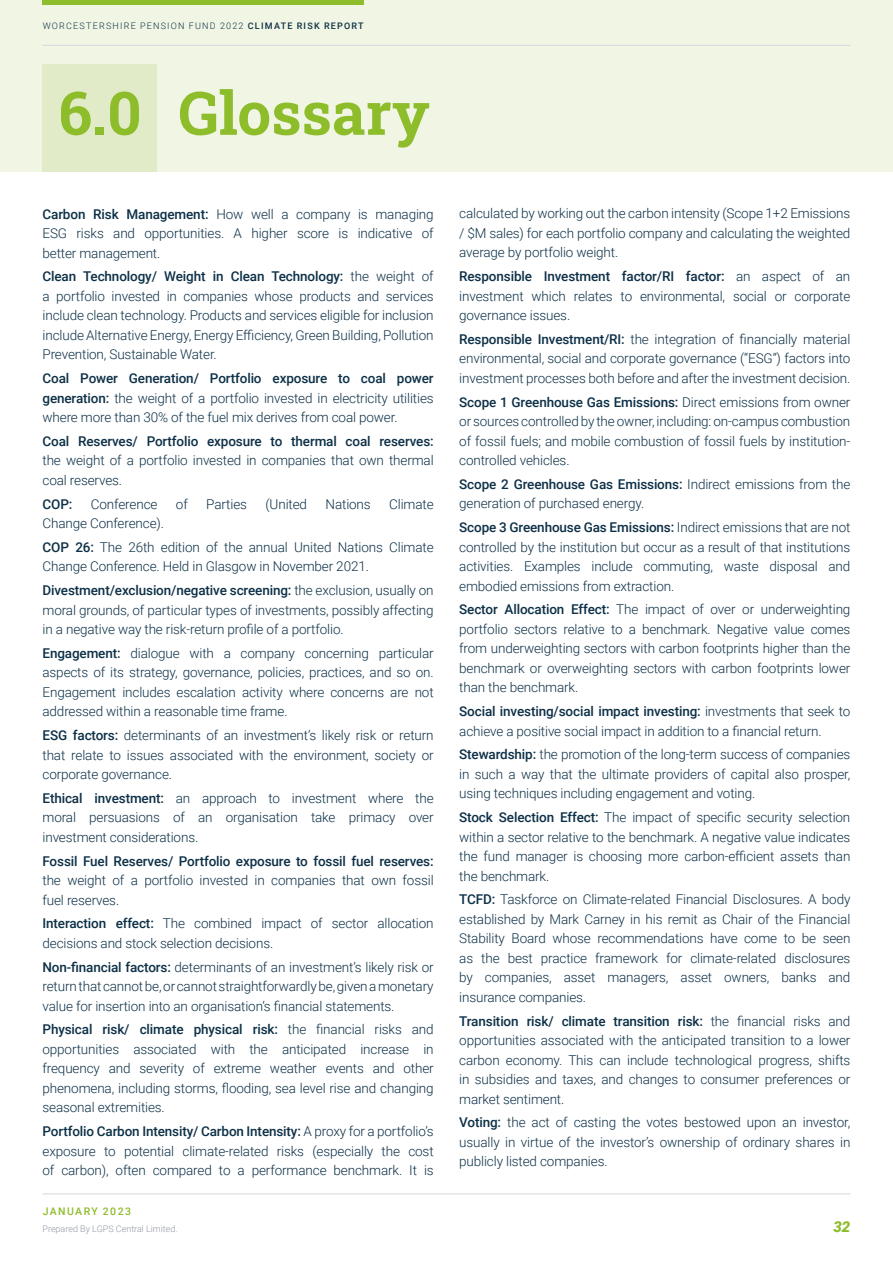
<style>
.page{position:relative;width:893px;height:1263px;background:#fff}
.page>*{position:absolute;margin:0;border:0;box-sizing:border-box;transform-origin:0 0}
.t1{font:700 60px "Roboto Slab";color:#8dbd2a}
.t2{font:italic 900 15px "Roboto";color:#8dbd2a}
.t3{font:300 13.5px/19.5px "Roboto";letter-spacing:-.01em;color:#0d3047;text-align:justify}
.t4{font:500 13.5px "Roboto";letter-spacing:-.01em;color:#0d3047}
.t5{font:500 10.5px "Roboto";letter-spacing:.135em;color:#8dbd2a}
.t6{font:300 9px "Roboto";letter-spacing:.135em;color:#0d3047}
.t7{font:300 9px "Roboto";color:#9196a5}
.s1{font-weight:500}
</style>
<div class="page">
<div style="left:0;top:0;width:893px;height:171px;background:#f0f5e4"></div>
<div style="left:43px;top:64px;width:114px;height:107px;background:#e1ebc7"></div>
<hr style="left:43px;top:1193px;width:807px;height:1px;background:#d6d7de">
<hr style="left:43px;top:45px;width:807px;height:1px;background:#d6d7de">
<div style="left:43px;top:0;width:321px;height:5px;background:#8dbd2a"></div>
<p class="t6" style="left:43px;top:20px;width:322px">WORCESTERSHIRE PENSION FUND 2022 <span class="s1">CLIMATE RISK REPORT</span></p>
<h1 class="t1" style="left:58px;top:72px;width:373px">6.0 Glossary</h1>
<p class="t3" style="left:43px;top:204px;width:393px"><span class="s1">Carbon Risk Management:</span> How well a company is managing ESG risks and opportunities. A higher score is indicative of better management.</p>
<p class="t3" style="left:43px;top:266px;width:393px"><span class="s1">Clean Technology/ Weight in Clean Technology:</span> the weight of a portfolio invested in companies whose products and services include clean technology. Products and services eligible for inclusion include Alternative Energy, Energy Efficiency, Green Building, Pollution Prevention, Sustainable Water.</p>
<p class="t3" style="left:43px;top:368px;width:393px"><span class="s1">Coal Power Generation/ Portfolio exposure to coal power generation:</span> the weight of a portfolio invested in electricity utilities where more than 30% of the fuel mix derives from coal power.</p>
<p class="t4" style="left:43px;top:432px;width:393px">Coal Reserves/ Portfolio exposure to thermal coal reserves:</p>
<p class="t3" style="left:43px;top:450px;width:393px">the weight of a portfolio invested in companies that own thermal coal reserves.</p>
<p class="t4" style="left:43px;top:494px;width:31px">COP:</p>
<p class="t3" style="left:91px;top:494px;width:68px">Conference</p>
<p class="t3" style="left:176px;top:494px;width:13px">of</p>
<p class="t3" style="left:206px;top:494px;width:42px">Parties</p>
<p class="t3" style="left:265px;top:494px;width:43px">(United</p>
<p class="t3" style="left:326px;top:494px;width:47px">Nations</p>
<p class="t3" style="left:389px;top:494px;width:46px">Climate</p>
<p class="t3" style="left:43px;top:511px;width:393px;line-height:23.7px">Change Conference).<br><span class="s1">COP 26:</span> The 26th edition of the annual United Nations Climate</p>
<p class="t3" style="left:43px;top:554px;width:393px;line-height:23.7px">Change Conference. Held in Glasgow in November 2021.<br><span class="s1">Divestment/exclusion/negative screening:</span> the exclusion, usually on</p>
<p class="t3" style="left:43px;top:600px;width:393px">moral grounds, of particular types of investments, possibly affecting in a negative way the risk-return profile of a portfolio.</p>
<p class="t3" style="left:43px;top:643px;width:393px"><span class="s1">Engagement:</span> dialogue with a company concerning particular aspects of its strategy, governance, policies, practices, and so on.<br>Engagement includes escalation activity where concerns are not addressed within a reasonable time frame.</p>
<p class="t3" style="left:43px;top:725px;width:393px"><span class="s1">ESG factors:</span> determinants of an investment’s likely risk or return that relate to issues associated with the environment, society or corporate governance.</p>
<p class="t3" style="left:43px;top:788px;width:393px"><span class="s1">Ethical investment:</span> an approach to investment where the moral persuasions of an organisation take primacy over investment considerations.</p>
<p class="t4" style="left:43px;top:851px;width:393px">Fossil Fuel Reserves/ Portfolio exposure to fossil fuel reserves:</p>
<p class="t3" style="left:43px;top:870px;width:393px">the weight of a portfolio invested in companies that own fossil fuel reserves.</p>
<p class="t3" style="left:43px;top:913px;width:393px"><span class="s1">Interaction effect:</span> The combined impact of sector allocation decisions and stock selection decisions.</p>
<p class="t3" style="left:43px;top:956px;width:393px"><span class="s1">Non--financial factors:</span> determinants of an investment’s likely risk or return that cannot be, or cannot straightforwardly be, given a monetary value for insertion into an organisation’s financial statements.</p>
<p class="t3" style="left:43px;top:1019px;width:393px"><span class="s1">Physical risk/ climate physical risk:</span> the financial risks and opportunities associated with the anticipated increase in frequency and severity of extreme weather events and other phenomena, including storms, flooding, sea level rise and changing seasonal extremities.</p>
<p class="t3" style="left:43px;top:1121px;width:393px"><span class="s1">Portfolio Carbon Intensity/ Carbon Intensity:</span> A proxy for a portfolio’s exposure to potential climate-related risks (especially the cost of carbon), often compared to a performance benchmark. It is</p>
<p class="t5" style="left:43px;top:1204px;width:90px">JANUARY 2023</p>
<p class="t7" style="left:43px;top:1222px;width:137px">Prepared By LGPS Central Limited.</p>
<p class="t3" style="left:459px;top:203px;width:393px">calculated by working out the carbon intensity (Scope 1+2 Emissions / $M sales) for each portfolio company and calculating the weighted average by portfolio weight.</p>
<p class="t3" style="left:459px;top:266px;width:393px"><span class="s1">Responsible Investment factor/RI factor:</span> an aspect of an investment which relates to environmental, social or corporate governance issues.</p>
<p class="t3" style="left:459px;top:329px;width:393px"><span class="s1">Responsible Investment/RI:</span> the integration of financially material environmental, social and corporate governance (“ESG”) factors into investment processes both before and after the investment decision.</p>
<p class="t3" style="left:459px;top:392px;width:393px"><span class="s1">Scope 1 Greenhouse Gas Emissions:</span> Direct emissions from owner or sources controlled by the owner, including: on-campus combustion of fossil fuels; and mobile combustion of fossil fuels by institution&shy;controlled vehicles.</p>
<p class="t3" style="left:459px;top:474px;width:393px"><span class="s1">Scope 2 Greenhouse Gas Emissions:</span> Indirect emissions from the generation of purchased energy.</p>
<p class="t3" style="left:459px;top:517px;width:393px"><span class="s1">Scope 3 Greenhouse Gas Emissions:</span> Indirect emissions that are not controlled by the institution but occur as a result of that institutions activities. Examples include commuting, waste disposal and embodied emissions from extraction.</p>
<p class="t3" style="left:459px;top:599px;width:393px"><span class="s1">Sector Allocation Effect:</span> The impact of over or underweighting portfolio sectors relative to a benchmark. Negative value comes from underweighting sectors with carbon footprints higher than the benchmark or overweighting sectors with carbon footprints lower than the benchmark.</p>
<p class="t3" style="left:459px;top:701px;width:393px"><span class="s1">Social investing/social impact investing:</span> investments that seek to achieve a positive social impact in addition to a financial return.</p>
<p class="t3" style="left:459px;top:744px;width:393px"><span class="s1">Stewardship:</span> the promotion of the long-term success of companies in such a way that the ultimate providers of capital also prosper, using techniques including engagement and voting.</p>
<p class="t3" style="left:459px;top:807px;width:393px"><span class="s1">Stock Selection Effect:</span> The impact of specific security selection within a sector relative to the benchmark. A negative value indicates the fund manager is choosing more carbon-efficient assets than the benchmark.</p>
<p class="t3" style="left:459px;top:889px;width:393px"><span class="s1">TCFD:</span> Taskforce on Climate-related Financial Disclosures. A body established by Mark Carney in his remit as Chair of the Financial Stability Board whose recommendations have come to be seen as the best practice framework for climate-related disclosures by companies, asset managers, asset owners, banks and insurance companies.</p>
<p class="t3" style="left:459px;top:1010px;width:393px"><span class="s1">Transition risk/ climate transition risk:</span> the financial risks and opportunities associated with the anticipated transition to a lower carbon economy. This can include technological progress, shifts in subsidies and taxes, and changes to consumer preferences or market sentiment.</p>
<p class="t3" style="left:459px;top:1112px;width:393px"><span class="s1">Voting:</span> the act of casting the votes bestowed upon an investor, usually in virtue of the investor’s ownership of ordinary shares in publicly listed companies.</p>
<p class="t2" style="left:833px;top:1216px;width:18px">32</p>
</div>
